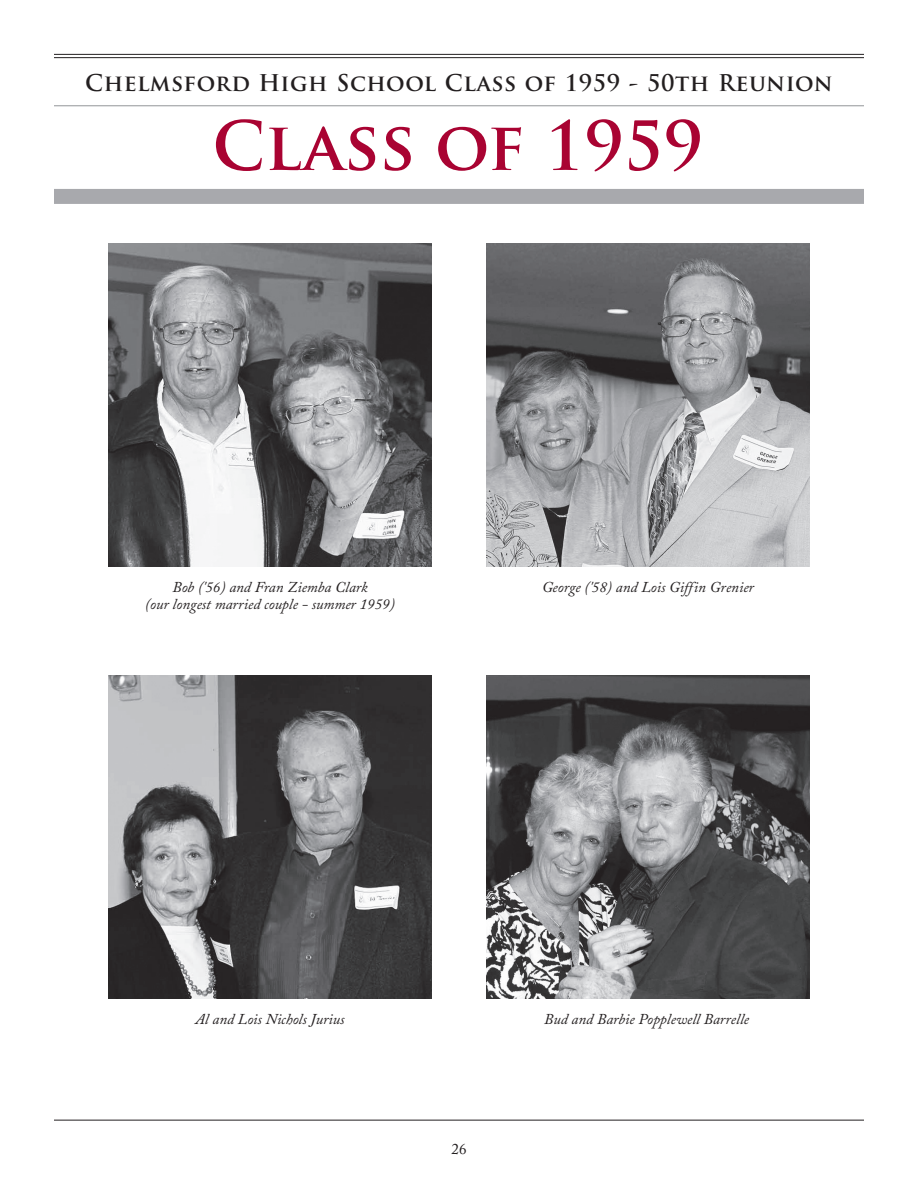
<style>
.page{position:relative;width:918px;height:1188px;background:#fff}
.page>*{position:absolute;margin:0;border:0;box-sizing:border-box;transform-origin:0 0}
.t1{font:700 66px "Trajan Pro";color:#a90332}
.t2{font:700 22.5px "Trajan Pro";letter-spacing:.025em;color:#231f20}
.t3{font:italic 15px/17.9px "Adobe Caslon Pro";color:#231f20;text-align:center}
.t4{font:15px "Adobe Caslon Pro";color:#231f20}
</style>
<div class="page">
<hr style="left:54px;top:57px;width:810px;height:1px;background:#231f20">
<hr style="left:54px;top:54px;width:810px;height:1px;background:#231f20">
<hr style="left:54px;top:1120px;width:810px;height:1px;background:#231f20">
<img style="left:108px;top:675px;width:324px;height:324px">
<img style="left:108px;top:243px;width:324px;height:324px">
<img style="left:486px;top:243px;width:324px;height:324px">
<img style="left:486px;top:675px;width:324px;height:324px">
<div style="left:54px;top:189px;width:810px;height:15px;background:#a8a9ad"></div>
<hr style="left:54px;top:105px;width:810px;height:1px;background:#939598">
<p class="t2" style="left:85px;top:70px;width:749px">Chelmsford High School Class of 1959 - 50th Reunion</p>
<p class="t1" style="left:212px;top:108px;width:492px">Class of 1959</p>
<p class="t3" style="left:145px;top:579px;width:251px">Bob ('56) and Fran Ziemba Clark<br>(our longest married couple - summer 1959)</p>
<p class="t3" style="left:542px;top:579px;width:213px">George ('58) and Lois Giffin Grenier</p>
<p class="t3" style="left:195px;top:1011px;width:151px">Al and Lois Nichols Jurius</p>
<p class="t3" style="left:544px;top:1011px;width:206px">Bud and Barbie Popplewell Barrelle</p>
<p class="t4" style="left:452px;top:1143px;width:16px">26</p>
</div>
